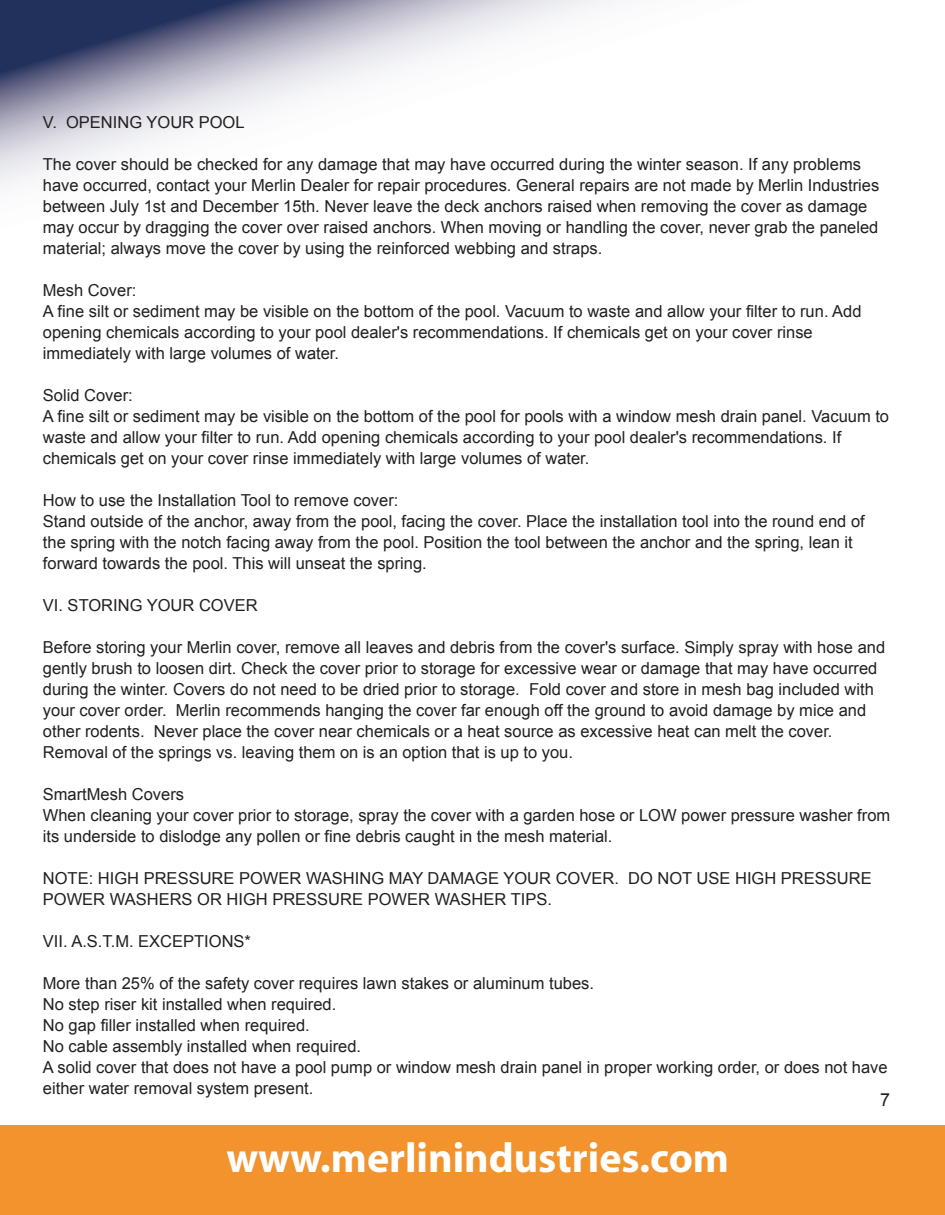
<style>
.page{position:relative;width:945px;height:1215px;background:#fff}
.page>*{position:absolute;margin:0;border:0;box-sizing:border-box;transform-origin:0 0}
.t1{font:700 42px "Myriad";color:#fff}
.t2{font:18px "Arial";color:#231f20}
.t3{font:16.5px/21px "Arial";color:#231f20}
</style>
<div class="page">
<svg style="left:0;top:0;width:612px;height:187px"></svg>
<div style="left:0;top:1125px;width:945px;height:90px;background:#f2932e"></div>
<p class="t3" style="left:43px;top:112px;width:203px">V. OPENING YOUR POOL</p>
<p class="t3" style="left:43px;top:154px;width:838px">The cover should be checked for any damage that may have occurred during the winter season. If any problems have occurred, contact your Merlin Dealer for repair procedures. General repairs are not made by Merlin Industries between July 1st and December 15th. Never leave the deck anchors raised when removing the cover as damage may occur by dragging the cover over raised anchors. When moving or handling the cover, never grab the paneled material; always move the cover by using the reinforced webbing and straps.</p>
<p class="t3" style="left:43px;top:280px;width:820px">Mesh Cover:<br>A fine silt or sediment may be visible on the bottom of the pool. Vacuum to waste and allow your filter to run. Add opening chemicals according to your pool dealer's recommendations. If chemicals get on your cover rinse immediately with large volumes of water.</p>
<p class="t3" style="left:43px;top:385px;width:848px">Solid Cover:<br>A fine silt or sediment may be visible on the bottom of the pool for pools with a window mesh drain panel. Vacuum to waste and allow your filter to run. Add opening chemicals according to your pool dealer's recommendations. If chemicals get on your cover rinse immediately with large volumes of water.</p>
<p class="t3" style="left:43px;top:490px;width:823px">How to use the Installation Tool to remove cover:<br>Stand outside of the anchor, away from the pool, facing the cover. Place the installation tool into the round end of the spring with the notch facing away from the pool. Position the tool between the anchor and the spring, lean it forward towards the pool. This will unseat the spring.</p>
<p class="t3" style="left:43px;top:595px;width:216px">VI. STORING YOUR COVER</p>
<p class="t3" style="left:43px;top:637px;width:844px">Before storing your Merlin cover, remove all leaves and debris from the cover's surface. Simply spray with hose and gently brush to loosen dirt. Check the cover prior to storage for excessive wear or damage that may have occurred during the winter. Covers do not need to be dried prior to storage. Fold cover and store in mesh bag included with your cover order. Merlin recommends hanging the cover far enough off the ground to avoid damage by mice and other rodents. Never place the cover near chemicals or a heat source as excessive heat can melt the cover.<br>Removal of the springs vs. leaving them on is an option that is up to you.</p>
<p class="t3" style="left:43px;top:784px;width:849px">SmartMesh Covers<br>When cleaning your cover prior to storage, spray the cover with a garden hose or LOW power pressure washer from its underside to dislodge any pollen or fine debris caught in the mesh material.</p>
<p class="t3" style="left:43px;top:868px;width:830px">NOTE: HIGH PRESSURE POWER WASHING MAY DAMAGE YOUR COVER. DO NOT USE HIGH PRESSURE<br>POWER WASHERS OR HIGH PRESSURE POWER WASHER TIPS.</p>
<p class="t3" style="left:43px;top:931px;width:210px">VII. A.S.T.M. EXCEPTIONS*</p>
<p class="t3" style="left:43px;top:973px;width:846px">More than 25% of the safety cover requires lawn stakes or aluminum tubes.<br>No step riser kit installed when required.<br>No gap filler installed when required.<br>No cable assembly installed when required.<br>A solid cover that does not have a pool pump or window mesh drain panel in proper working order, or does not have either water removal system present.</p>
<p class="t2" style="left:880px;top:1088px;width:12px">7</p>
<p class="t1" style="left:226px;top:1137px;width:504px">www.merlinindustries.com</p>
</div>
